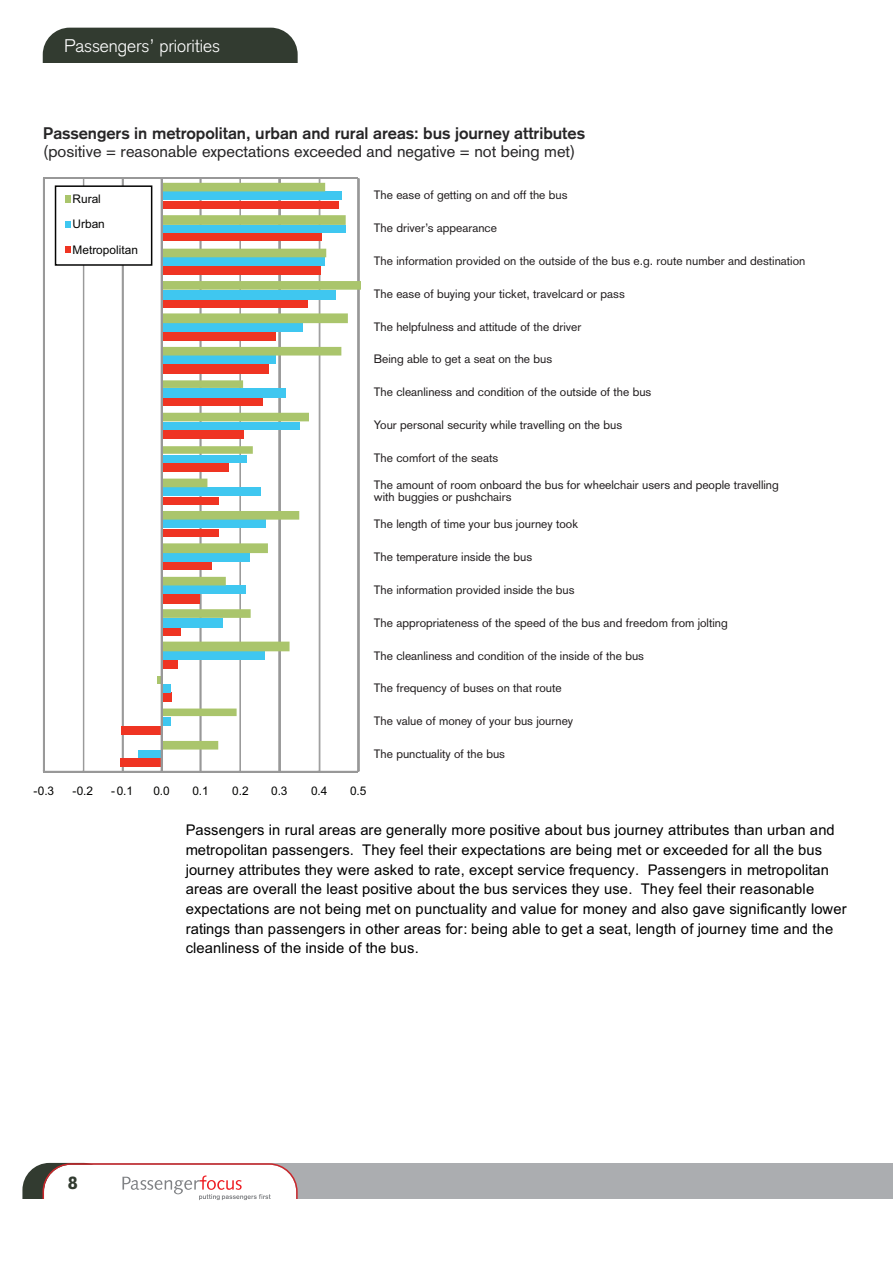
<style>
.page{position:relative;width:893px;height:1263px;background:#fff}
.page>*{position:absolute;margin:0;border:0;box-sizing:border-box;transform-origin:0 0}
.t1{font:300 18px "Akzidenz Grotesk";color:#fff}
.t2{font:900 18px "Akzidenz Grotesk";color:#323b30}
.t3{font:700 16.5px "Akzidenz Grotesk";color:#272627}
.t4{font:16.5px "Akzidenz Grotesk";color:#272627}
.t5{font:14.7px/19.8px "Arial MT+T42+RNXPSG";letter-spacing:.005em;color:#000}
.t6{font:12px/12px "Akzidenz Grotesk";color:#231f20}
.t7{font:11.85px "Arial";color:#050504}
</style>
<div class="page">
<div style="left:64px;top:1163px;width:829px;height:69px;background:#abadb0"></div>
<div style="left:22px;top:1163px;width:89px;height:69px;background:#323b30;border-radius:27px"></div>
<div style="left:0;top:1199px;width:893px;height:40px;background:#fff"></div>
<svg style="left:43px;top:1163px;width:255px;height:37px;background:#efe5e5"></svg>
<div style="left:43px;top:28px;width:255px;height:62px;background:#323b30;border-radius:27px"></div>
<div style="left:43px;top:64px;width:255px;height:34px;background:#fff"></div>
<svg style="left:45px;top:179px;width:314px;height:592px"></svg>
<hr style="left:44px;top:178px;width:1px;height:593px;background:#989898">
<hr style="left:43px;top:178px;width:1px;height:593px;background:#989898">
<hr style="left:83px;top:178px;width:1px;height:593px;background:#989898">
<hr style="left:123px;top:178px;width:1px;height:593px;background:#989898">
<hr style="left:122px;top:178px;width:1px;height:593px;background:#989898">
<hr style="left:201px;top:178px;width:1px;height:593px;background:#989898">
<hr style="left:200px;top:178px;width:1px;height:593px;background:#989898">
<hr style="left:240px;top:178px;width:1px;height:593px;background:#989898">
<hr style="left:280px;top:178px;width:1px;height:593px;background:#989898">
<hr style="left:279px;top:178px;width:1px;height:593px;background:#989898">
<hr style="left:320px;top:178px;width:1px;height:593px;background:#989898">
<hr style="left:359px;top:178px;width:1px;height:593px;background:#989898">
<hr style="left:357px;top:178px;width:1px;height:593px;background:#989898">
<div style="left:121px;top:726px;width:41px;height:8px;background:#ef3422"></div>
<div style="left:120px;top:758px;width:42px;height:9px;background:#ef3422"></div>
<div style="left:138px;top:751px;width:24px;height:7px;background:#3fc7f0"></div>
<svg style="left:162px;top:183px;width:199px;height:558px"></svg>
<svg style="left:158px;top:676px;width:3px;height:8px"></svg>
<svg style="left:162px;top:708px;width:75px;height:41px"></svg>
<hr style="left:43px;top:771px;width:316px;height:1px;background:#989898">
<hr style="left:161px;top:178px;width:1px;height:593px;background:#989898">
<div style="left:56px;top:186px;width:96px;height:79px;background:#fff"></div>
<div style="left:55px;top:185px;width:97px;height:81px;border:2px solid #050504"></div>
<svg style="left:65px;top:195px;width:5px;height:7px"></svg>
<svg style="left:65px;top:221px;width:5px;height:6px"></svg>
<svg style="left:65px;top:247px;width:5px;height:6px"></svg>
<hr style="left:43px;top:178px;width:315px;height:1px;background:#989898">
<h1 class="t1" style="left:64px;top:39px;width:158px">Passengers’ priorities</h1>
<h2 class="t3" style="left:43px;top:128px;width:543px">Passengers in metropolitan, urban and rural areas: bus journey attributes</h2>
<h2 class="t4" style="left:43px;top:146px;width:534px">(positive = reasonable expectations exceeded and negative = not being met)</h2>
<p class="t7" style="left:73px;top:191px;width:30px">Rural</p>
<p class="t7" style="left:73px;top:216px;width:34px">Urban</p>
<p class="t7" style="left:73px;top:242px;width:67px">Metropolitan</p>
<p class="t6" style="left:374px;top:190px;width:195px">The ease of getting on and off the bus</p>
<p class="t6" style="left:374px;top:223px;width:125px">The driver’s appearance</p>
<p class="t6" style="left:374px;top:256px;width:433px">The information provided on the outside of the bus e.g. route number and destination</p>
<p class="t6" style="left:374px;top:289px;width:252px">The ease of buying your ticket, travelcard or pass</p>
<p class="t6" style="left:374px;top:322px;width:209px">The helpfulness and attitude of the driver</p>
<p class="t6" style="left:374px;top:354px;width:180px">Being able to get a seat on the bus</p>
<p class="t6" style="left:374px;top:387px;width:279px">The cleanliness and condition of the outside of the bus</p>
<p class="t6" style="left:374px;top:420px;width:250px">Your personal security while travelling on the bus</p>
<p class="t6" style="left:374px;top:453px;width:126px">The comfort of the seats</p>
<p class="t6" style="left:374px;top:480px;width:406px">The amount of room onboard the bus for wheelchair users and people travelling with buggies or pushchairs</p>
<p class="t6" style="left:374px;top:519px;width:206px">The length of time your bus journey took</p>
<p class="t6" style="left:374px;top:552px;width:160px">The temperature inside the bus</p>
<p class="t6" style="left:374px;top:585px;width:202px">The information provided inside the bus</p>
<p class="t6" style="left:374px;top:618px;width:355px">The appropriateness of the speed of the bus and freedom from jolting</p>
<p class="t6" style="left:374px;top:651px;width:272px">The cleanliness and condition of the inside of the bus</p>
<p class="t6" style="left:374px;top:683px;width:189px">The frequency of buses on that route</p>
<p class="t6" style="left:374px;top:716px;width:201px">The value of money of your bus journey</p>
<p class="t6" style="left:374px;top:749px;width:133px">The punctuality of the bus</p>
<p class="t7" style="left:34px;top:783px;width:22px">-0.3</p>
<p class="t7" style="left:72px;top:783px;width:22px">-0.2</p>
<p class="t7" style="left:111px;top:783px;width:23px">- 0.1</p>
<p class="t7" style="left:153px;top:783px;width:18px">0.0</p>
<p class="t7" style="left:192px;top:783px;width:18px">0.1</p>
<p class="t7" style="left:232px;top:783px;width:18px">0.2</p>
<p class="t7" style="left:271px;top:783px;width:18px">0.3</p>
<p class="t7" style="left:311px;top:783px;width:18px">0.4</p>
<p class="t7" style="left:350px;top:783px;width:18px">0.5</p>
<h1 class="t2" style="left:68px;top:1176px;width:12px">8</h1>
<p class="t5" style="left:186px;top:821px;width:662px">Passengers in rural areas are generally more positive about bus journey attributes than urban and metropolitan passengers. They feel their expectations are being met or exceeded for all the bus journey attributes they were asked to rate, except service frequency. Passengers in metropolitan areas are overall the least positive about the bus services they use. They feel their reasonable expectations are not being met on punctuality and value for money and also gave significantly lower ratings than passengers in other areas for: being able to get a seat, length of journey time and the cleanliness of the inside of the bus.</p>
</div>
